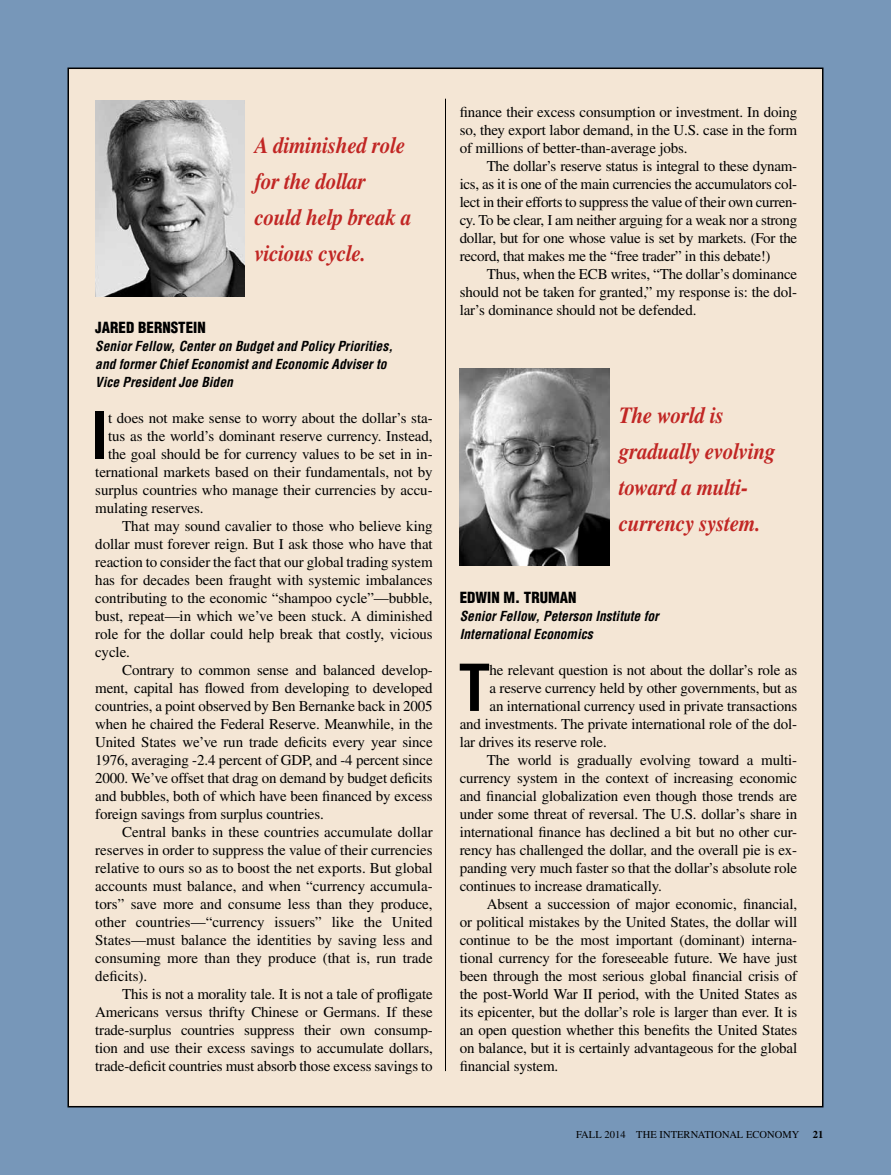
<style>
.page{position:relative;width:891px;height:1175px;background:#fff}
.page>*{position:absolute;margin:0;border:0;box-sizing:border-box;transform-origin:0 0}
.t1{font:700 condensed 63px "Helvetica LT Std";color:#000}
.t2{font:italic 700 23.1px/36px "Times LT Std";letter-spacing:-.01em;color:#c12624;scale:.91 1}
.t3{font:15px/18px "Times LT Std";letter-spacing:-.01em;color:#000;text-align:justify}
.t4{font:900 condensed 15px "Helvetica LT Std";color:#000}
.t5{font:italic 700 condensed 13.5px/18px "Helvetica LT Std";color:#000}
.t6{font:10.5px "Times LT Std";letter-spacing:.005em;color:#000}
.t7{font:700 10.5px "Times LT Std";color:#000}
</style>
<div class="page">
<div style="left:0;top:0;width:891px;height:1174px;background:#7797b9"></div>
<div style="left:68px;top:68px;width:755px;height:1038px;background:#f4e6d5"></div>
<hr style="left:445px;top:99px;width:1px;height:972px;background:#000">
<img style="left:95px;top:100px;width:150px;height:197px">
<img style="left:460px;top:369px;width:149px;height:196px">
<h2 class="t2" style="left:255px;top:127px;width:174px">A diminished role for the dollar could help break a vicious cycle.</h2>
<p class="t4" style="left:95px;top:318px;width:112px">JARED BERNSTEIN</p>
<p class="t5" style="left:95px;top:337px;width:299px">Senior Fellow, Center on Budget and Policy Priorities, and former Chief Economist and Economic Adviser to<br>Vice President Joe Biden</p>
<h1 class="t1" style="left:91px;top:396px;width:10px">I</h1>
<p class="t3" style="left:108px;top:409px;width:326px">t does not make sense to worry about the dollar’s sta-</p>
<p class="t3" style="left:108px;top:427px;width:326px">tus as the world’s dominant reserve currency. Instead,</p>
<p class="t3" style="left:108px;top:445px;width:326px">the goal should be for currency values to be set in in-</p>
<p class="t3" style="left:95px;top:463px;width:339px">ternational markets based on their fundamentals, not by</p>
<p class="t3" style="left:95px;top:481px;width:339px">surplus countries who manage their currencies by accu-</p>
<p class="t3" style="left:95px;top:499px;width:110px">mulating reserves.</p>
<p class="t3" style="left:122px;top:517px;width:312px">That may sound cavalier to those who believe king</p>
<p class="t3" style="left:95px;top:535px;width:339px">dollar must forever reign. But I ask those who have that</p>
<p class="t3" style="left:95px;top:553px;width:339px">reaction to consider the fact that our global trading system</p>
<p class="t3" style="left:95px;top:571px;width:339px">has for decades been fraught with systemic imbalances</p>
<p class="t3" style="left:95px;top:589px;width:339px">contributing to the economic “shampoo cycle”—bubble,</p>
<p class="t3" style="left:95px;top:607px;width:339px">bust, repeat—in which we’ve been stuck. A diminished</p>
<p class="t3" style="left:95px;top:625px;width:339px">role for the dollar could help break that costly, vicious</p>
<p class="t3" style="left:95px;top:643px;width:36px">cycle.</p>
<p class="t3" style="left:122px;top:661px;width:312px">Contrary to common sense and balanced develop-</p>
<p class="t3" style="left:95px;top:679px;width:339px">ment, capital has flowed from developing to developed</p>
<p class="t3" style="left:95px;top:697px;width:339px">countries, a point observed by Ben Bernanke back in 2005</p>
<p class="t3" style="left:95px;top:715px;width:339px">when he chaired the Federal Reserve. Meanwhile, in the</p>
<p class="t3" style="left:95px;top:733px;width:339px">United States we’ve run trade deficits every year since</p>
<p class="t3" style="left:95px;top:751px;width:339px">1976, averaging -2.4 percent of GDP, and -4 percent since</p>
<p class="t3" style="left:95px;top:769px;width:339px">2000. We’ve offset that drag on demand by budget deficits</p>
<p class="t3" style="left:95px;top:787px;width:339px">and bubbles, both of which have been financed by excess</p>
<p class="t3" style="left:95px;top:805px;width:230px">foreign savings from surplus countries.</p>
<p class="t3" style="left:122px;top:823px;width:312px">Central banks in these countries accumulate dollar</p>
<p class="t3" style="left:95px;top:841px;width:339px">reserves in order to suppress the value of their currencies</p>
<p class="t3" style="left:95px;top:859px;width:339px">relative to ours so as to boost the net exports. But global</p>
<p class="t3" style="left:95px;top:877px;width:339px">accounts must balance, and when “currency accumula-</p>
<p class="t3" style="left:95px;top:895px;width:339px">tors” save more and consume less than they produce,</p>
<p class="t3" style="left:95px;top:913px;width:339px">other countries—“currency issuers” like the United</p>
<p class="t3" style="left:95px;top:931px;width:339px">States—must balance the identities by saving less and</p>
<p class="t3" style="left:95px;top:949px;width:339px">consuming more than they produce (that is, run trade</p>
<p class="t3" style="left:95px;top:967px;width:54px">deficits).</p>
<p class="t3" style="left:122px;top:985px;width:312px">This is not a morality tale. It is not a tale of profligate</p>
<p class="t3" style="left:95px;top:1003px;width:339px">Americans versus thrifty Chinese or Germans. If these</p>
<p class="t3" style="left:95px;top:1021px;width:339px">trade-surplus countries suppress their own consump-</p>
<p class="t3" style="left:95px;top:1039px;width:339px">tion and use their excess savings to accumulate dollars,</p>
<p class="t3" style="left:95px;top:1057px;width:339px">trade-deficit countries must absorb those excess savings to</p>
<p class="t3" style="left:460px;top:103px;width:339px">finance their excess consumption or investment. In doing so, they export labor demand, in the U.S. case in the form of millions of better-than-average jobs.</p>
<p class="t3" style="left:460px;top:157px;width:339px;text-indent:27px">The dollar’s reserve status is integral to these dynam&shy;ics, as it is one of the main currencies the accumulators col&shy;lect in their efforts to suppress the value of their own curren&shy;cy. To be clear, I am neither arguing for a weak nor a strong dollar, but for one whose value is set by markets. (For the record, that makes me the “free trader” in this debate!)</p>
<p class="t3" style="left:460px;top:265px;width:339px;text-indent:27px">Thus, when the ECB writes, “The dollar’s dominance should not be taken for granted,” my response is: the dol&shy;lar’s dominance should not be defended.</p>
<h2 class="t2" style="left:619px;top:397px;width:174px">The world is gradually evolving toward a multi&shy;currency system.</h2>
<p class="t4" style="left:460px;top:588px;width:118px">EDWIN M. TRUMAN</p>
<p class="t5" style="left:460px;top:607px;width:201px">Senior Fellow, Peterson Institute for<br>International Economics</p>
<h1 class="t1" style="left:459px;top:648px;width:33px">T</h1>
<p class="t3" style="left:490px;top:661px;width:309px">he relevant question is not about the dollar’s role as</p>
<p class="t3" style="left:490px;top:679px;width:309px">a reserve currency held by other governments, but as</p>
<p class="t3" style="left:490px;top:697px;width:309px">an international currency used in private transactions</p>
<p class="t3" style="left:460px;top:715px;width:339px">and investments. The private international role of the dol-</p>
<p class="t3" style="left:460px;top:733px;width:149px">lar drives its reserve role.</p>
<p class="t3" style="left:487px;top:751px;width:312px">The world is gradually evolving toward a multi-</p>
<p class="t3" style="left:460px;top:769px;width:339px">currency system in the context of increasing economic</p>
<p class="t3" style="left:460px;top:787px;width:339px">and financial globalization even though those trends are</p>
<p class="t3" style="left:460px;top:805px;width:339px">under some threat of reversal. The U.S. dollar’s share in</p>
<p class="t3" style="left:460px;top:823px;width:339px">international finance has declined a bit but no other cur-</p>
<p class="t3" style="left:460px;top:841px;width:339px">rency has challenged the dollar, and the overall pie is ex-</p>
<p class="t3" style="left:460px;top:859px;width:339px">panding very much faster so that the dollar’s absolute role</p>
<p class="t3" style="left:460px;top:877px;width:204px">continues to increase dramatically.</p>
<p class="t3" style="left:487px;top:895px;width:312px">Absent a succession of major economic, financial,</p>
<p class="t3" style="left:460px;top:913px;width:339px">or political mistakes by the United States, the dollar will</p>
<p class="t3" style="left:460px;top:931px;width:339px">continue to be the most important (dominant) interna-</p>
<p class="t3" style="left:460px;top:949px;width:339px">tional currency for the foreseeable future. We have just</p>
<p class="t3" style="left:460px;top:967px;width:339px">been through the most serious global financial crisis of</p>
<p class="t3" style="left:460px;top:985px;width:339px">the post-World War II period, with the United States as</p>
<p class="t3" style="left:460px;top:1003px;width:339px">its epicenter, but the dollar’s role is larger than ever. It is</p>
<p class="t3" style="left:460px;top:1021px;width:339px">an open question whether this benefits the United States</p>
<p class="t3" style="left:460px;top:1039px;width:339px">on balance, but it is certainly advantageous for the global</p>
<p class="t3" style="left:460px;top:1057px;width:100px">financial system.</p>
<p class="t6" style="left:576px;top:1128px;width:225px">Fall 2014 The International Economy</p>
<p class="t7" style="left:813px;top:1128px;width:12px">21</p>
</div>
